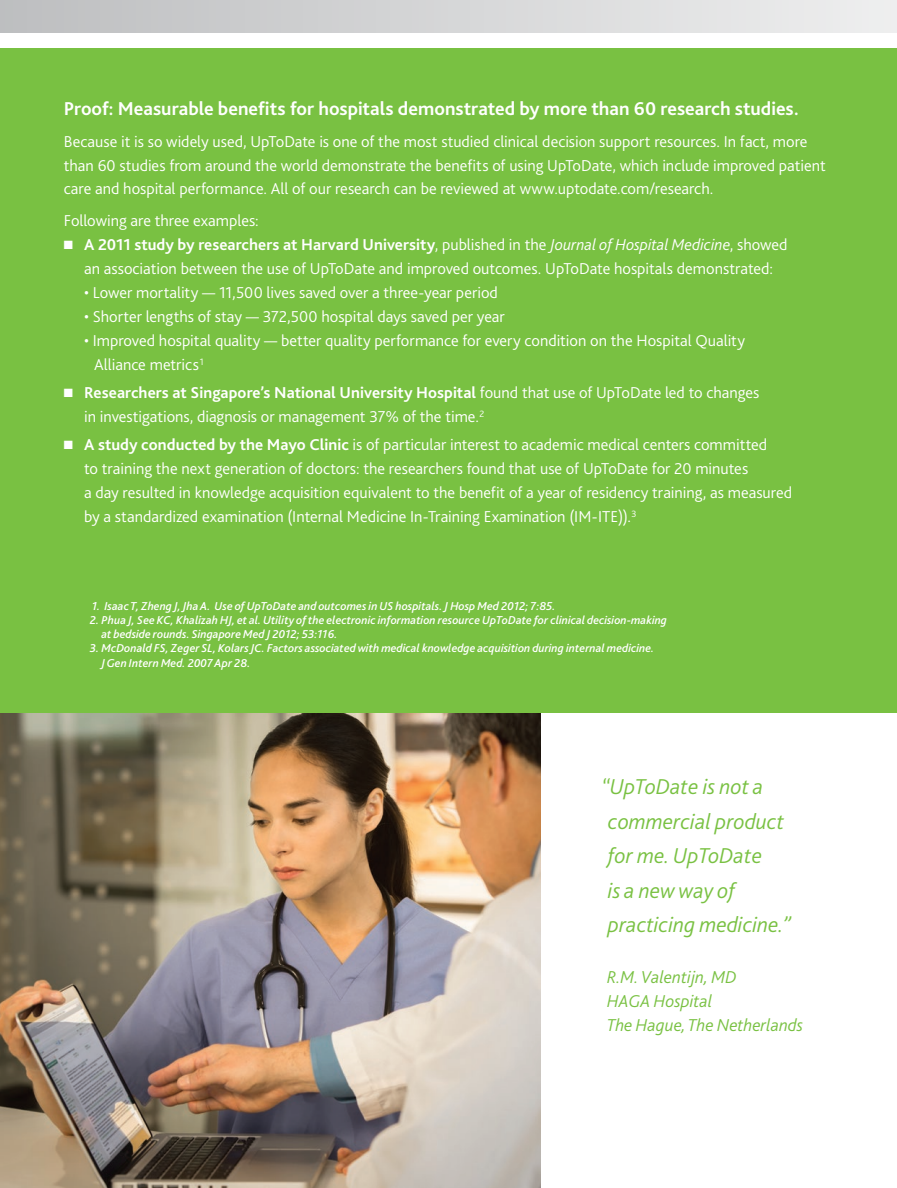
<style>
.page{position:relative;width:897px;height:1188px;background:#fff}
.page>*{position:absolute;margin:0;border:0;box-sizing:border-box;transform-origin:0 0}
.pull_quote_italic{font:italic 300 22.5px/34.5px "Bliss 2";color:#79c142}
.subhead_box_reversed{font:700 19.5px "Bliss 2";color:#fff}
.t1{font:italic 300 18px "Bliss 2";color:#79c142}
.text_bulleted{font:300 16.5px/24px "Bliss 2";color:#fff}
.SS_text{font:300 16.5px/23.2px "Bliss 2";color:#fff}
.t2{font:italic 500 12px/14.2px "Bliss 2";color:#fff}
.s1{font-weight:700}
.s2{font-style:italic}
</style>
<div class="page">
<img style="left:0;top:713px;width:540px;height:475px">
<div style="left:0;top:0;width:896px;height:33px;background:linear-gradient(to right,#bdbec0,#eeeeef)"></div>
<div style="left:0;top:48px;width:896px;height:665px;background:#79c142"></div>
<p class="subhead_box_reversed" style="left:64px;top:96px;width:736px">Proof: Measurable benefits for hospitals demonstrated by more than 60 research studies.</p>
<p class="SS_text" style="left:64px;top:130px;width:763px">Because it is so widely used, UpToDate is one of the most studied clinical decision support resources. In fact, more than 60 studies from around the world demonstrate the benefits of using UpToDate, which include improved patient care and hospital performance. All of our research can be reviewed at www.uptodate.com/research.</p>
<p class="SS_text" style="left:64px;top:209px;width:196px">Following are three examples:</p>
<p class="text_bulleted" style="left:64px;top:232px;width:725px;text-align:center">■ <span class="s1">A 2011 study by researchers at Harvard University</span>, published in the <span class="s2">Journal of Hospital Medicine</span>, showed an association between the use of UpToDate and improved outcomes. UpToDate hospitals demonstrated:</p>
<p class="text_bulleted" style="left:84px;top:280px;width:415px">• Lower mortality — 11,500 lives saved over a three-year period</p>
<p class="text_bulleted" style="left:84px;top:304px;width:422px">• Shorter lengths of stay — 372,500 hospital days saved per year</p>
<p class="text_bulleted" style="left:94px;top:328px;width:652px;text-indent:-10px">• Improved hospital quality — better quality performance for every condition on the Hospital Quality<br>Alliance metrics<sup>1</sup></p>
<p class="text_bulleted" style="left:84px;top:380px;width:676px;text-indent:-20px">■ <span class="s1">Researchers at Singapore’s National University Hospital</span> found that use of UpToDate led to changes in investigations, diagnosis or management 37% of the time.<sup>2</sup></p>
<p class="text_bulleted" style="left:84px;top:432px;width:709px;text-indent:-20px">■ <span class="s1">A study conducted by the Mayo Clinic</span> is of particular interest to academic medical centers committed<br>to training the next generation of doctors: the researchers found that use of UpToDate for 20 minutes<br>a day resulted in knowledge acquisition equivalent to the benefit of a year of residency training, as measured by a standardized examination (Internal Medicine In-Training Examination (IM-ITE)).<sup>3</sup></p>
<p class="t2" style="left:92px;top:598px;width:465px">1. Isaac T, Zheng J, Jha A. Use of UpToDate and outcomes in US hospitals. J Hosp Med 2012; 7:85.</p>
<p class="t2" style="left:101px;top:612px;width:567px;text-indent:-11px">2. Phua J, See KC, Khalizah HJ, et al. Utility of the electronic information resource UpToDate for clinical decision-making at bedside rounds. Singapore Med J 2012; 53:116.</p>
<p class="t2" style="left:101px;top:641px;width:554px;text-indent:-11px">3. McDonald FS, Zeger SL, Kolars JC. Factors associated with medical knowledge acquisition during internal medicine.<br>J Gen Intern Med. 2007 Apr 28.</p>
<p class="pull_quote_italic" style="left:608px;top:769px;width:185px;text-indent:-7px">“UpToDate is not a commercial product for me. UpToDate<br>is a new way of practicing medicine.”</p>
<p class="t1" style="left:607px;top:966px;width:131px">R.M. Valentijn, MD</p>
<p class="t1" style="left:607px;top:990px;width:107px">HAGA Hospital</p>
<p class="t1" style="left:607px;top:1014px;width:197px">The Hague, The Netherlands</p>
</div>
